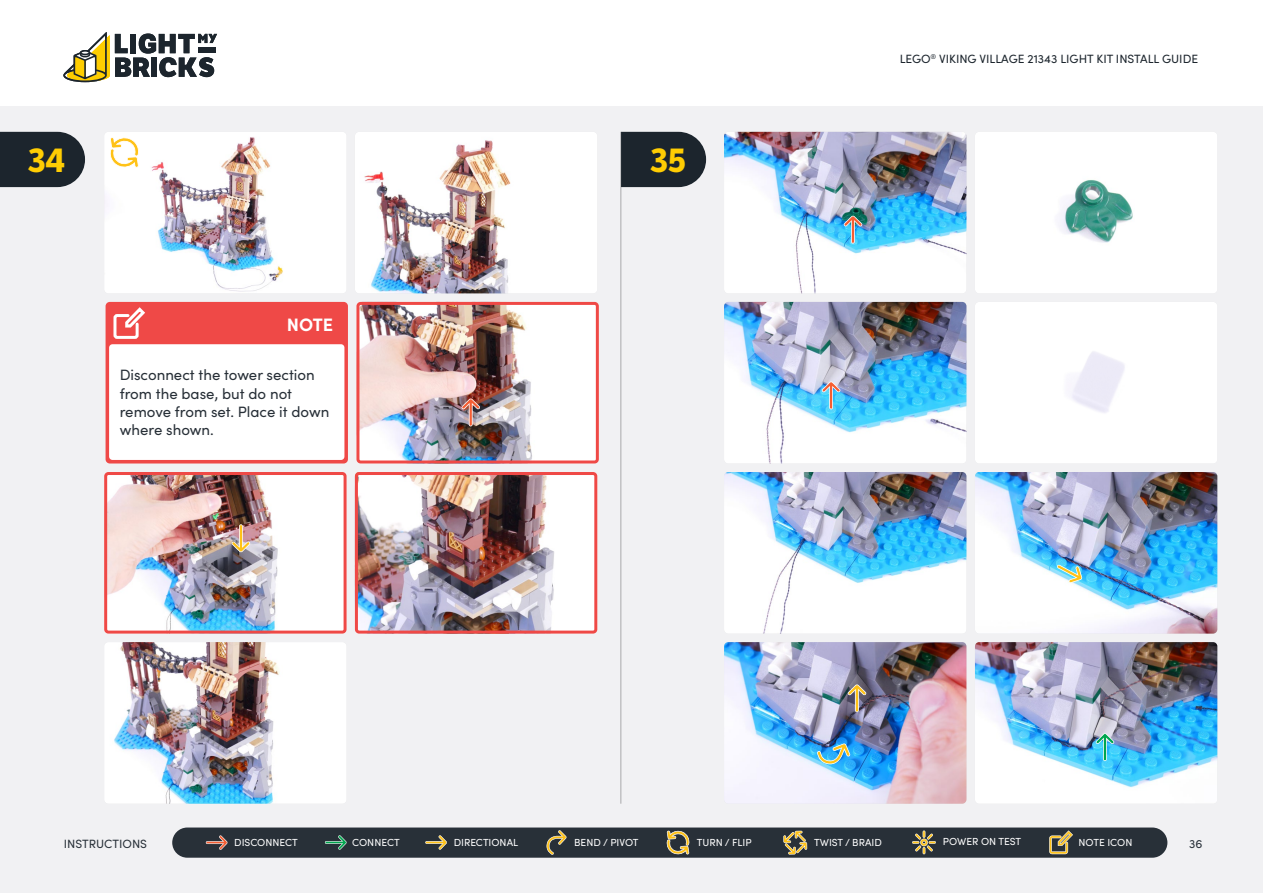
<style>
.page{position:relative;width:1263px;height:893px;background:#fff}
.page>*{position:absolute;margin:0;border:0;box-sizing:border-box;transform-origin:0 0}
.t1{font:700 33px "LFT Etica";color:#ffcd03}
.t2{font:700 18px "Sofia Pro";color:#fff}
.t3{font:15px/18px "Sofia Pro";color:#283038}
.t4{font:12px "Sofia Pro";color:#1c252d}
.t5{font:12px "Sofia Pro";color:#283038}
.t6{font:10.2px "Sofia Pro";color:#fff}
</style>
<div class="page">
<div style="left:0;top:106px;width:1263px;height:787px;background:#f1f1f3"></div>
<hr style="left:621px;top:132px;width:1px;height:672px;background:#000">
<div style="left:172px;top:827px;width:995px;height:31px;background:#283038;border-radius:15px"></div>
<svg style="left:783px;top:831px;width:24px;height:23px"></svg>
<svg style="left:206px;top:835px;width:22px;height:15px"></svg>
<svg style="left:325px;top:835px;width:22px;height:15px"></svg>
<svg style="left:425px;top:835px;width:22px;height:15px"></svg>
<svg style="left:546px;top:830px;width:21px;height:25px"></svg>
<svg style="left:1049px;top:830px;width:24px;height:24px"></svg>
<svg style="left:912px;top:830px;width:24px;height:24px"></svg>
<svg style="left:666px;top:830px;width:24px;height:25px"></svg>
<svg style="left:63px;top:32px;width:154px;height:50px"></svg>
<svg style="left:0;top:132px;width:85px;height:55px;background:#2a333a"></svg>
<svg style="left:621px;top:132px;width:85px;height:55px;background:#2a323a"></svg>
<img style="left:724px;top:132px;width:242px;height:161px">
<img style="left:105px;top:132px;width:241px;height:161px">
<img style="left:108px;top:476px;width:235px;height:154px">
<div style="left:104px;top:472px;width:243px;height:162px;border:3px solid #ef4946;border-radius:3px"></div>
<img style="left:355px;top:132px;width:242px;height:161px">
<img style="left:359px;top:476px;width:234px;height:154px">
<div style="left:355px;top:472px;width:242px;height:162px;border:3px solid #ef4946;border-radius:3px"></div>
<img style="left:105px;top:642px;width:241px;height:162px">
<img style="left:724px;top:302px;width:242px;height:161px">
<img style="left:724px;top:472px;width:242px;height:162px">
<img style="left:724px;top:642px;width:242px;height:162px">
<div style="left:975px;top:302px;width:242px;height:161px;background:#fff"></div>
<img style="left:975px;top:132px;width:242px;height:161px">
<img style="left:975px;top:472px;width:242px;height:162px">
<svg style="left:109px;top:136px;width:31px;height:33px"></svg>
<svg style="left:1057px;top:564px;width:25px;height:19px"></svg>
<svg style="left:848px;top:684px;width:18px;height:28px"></svg>
<svg style="left:232px;top:524px;width:18px;height:28px"></svg>
<svg style="left:844px;top:215px;width:18px;height:29px"></svg>
<svg style="left:822px;top:381px;width:18px;height:28px"></svg>
<svg style="left:817px;top:743px;width:33px;height:22px"></svg>
<img style="left:360px;top:306px;width:235px;height:153px">
<div style="left:356px;top:302px;width:243px;height:161px;border:3px solid #ef4946;border-radius:3px"></div>
<div style="left:106px;top:302px;width:242px;height:161px;background:#ef4947;border-radius:4px"></div>
<div style="left:109px;top:344px;width:235px;height:116px;background:#fff;border-radius:3px"></div>
<svg style="left:113px;top:307px;width:32px;height:32px"></svg>
<img style="left:975px;top:642px;width:242px;height:161px">
<svg style="left:461px;top:398px;width:19px;height:28px"></svg>
<svg style="left:1096px;top:733px;width:18px;height:28px"></svg>
<h1 class="t1" style="left:28px;top:140px;width:39px">34</h1>
<h1 class="t1" style="left:650px;top:140px;width:38px">35</h1>
<p class="t2" style="left:287px;top:311px;width:48px">NOTE</p>
<p class="t3" style="left:120px;top:365px;width:211px">Disconnect the tower section from the base, but do not remove from set. Place it down where shown.</p>
<p class="t4" style="left:900px;top:50px;width:300px">LEGO<sup>®</sup> VIKING VILLAGE 21343 LIGHT KIT INSTALL GUIDE</p>
<p class="t5" style="left:64px;top:835px;width:85px">INSTRUCTIONS</p>
<p class="t6" style="left:234px;top:835px;width:65px">DISCONNECT</p>
<p class="t6" style="left:352px;top:835px;width:49px">CONNECT</p>
<p class="t6" style="left:454px;top:835px;width:66px">DIRECTIONAL</p>
<p class="t6" style="left:574px;top:835px;width:66px">BEND / PIVOT</p>
<p class="t6" style="left:697px;top:835px;width:56px">TURN / FLIP</p>
<p class="t6" style="left:814px;top:835px;width:69px">TWIST / BRAID</p>
<p class="t6" style="left:943px;top:834px;width:80px">POWER ON TEST</p>
<p class="t6" style="left:1078px;top:835px;width:55px">NOTE ICON</p>
<p class="t5" style="left:1189px;top:835px;width:15px">36</p>
</div>
